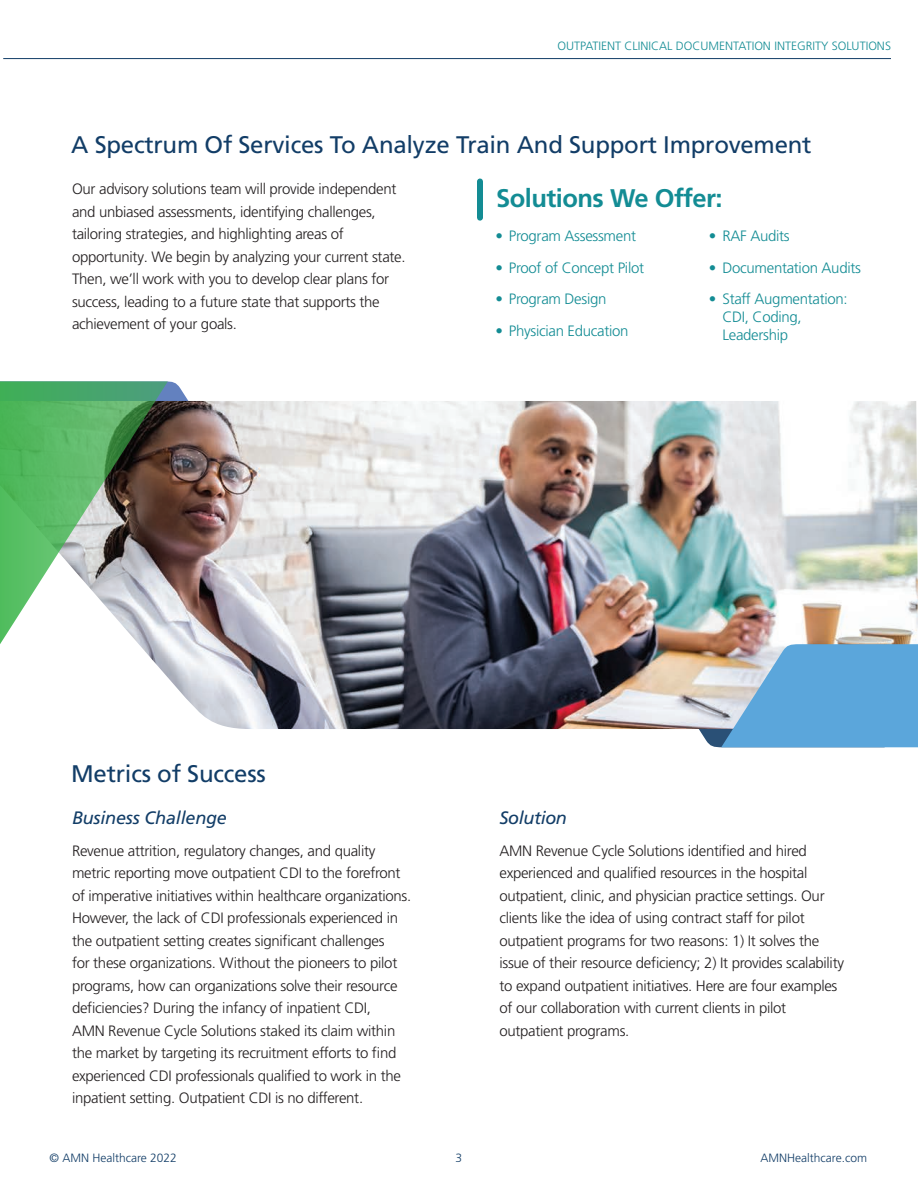
<style>
.page{position:relative;width:918px;height:1188px;background:#fff}
.page>*{position:absolute;margin:0;border:0;box-sizing:border-box;transform-origin:0 0}
.t1{font:700 25.5px "Frutiger LT Pro";letter-spacing:-.02em;color:#138c94}
.t2{font:24px "Frutiger LT Pro";letter-spacing:-.01em;color:#123d67}
.t3{font:italic 18px "Frutiger LT Pro";letter-spacing:-.01em;color:#123d67}
.t4{font:300 15px/22.5px "Frutiger LT Pro";letter-spacing:-.02em;color:#231f20}
.t5{font:300 15px/18px "Frutiger LT Pro";letter-spacing:-.02em;color:#138c94}
.t6{font:300 12px "Frutiger LT Pro";color:#138c94}
.t7{font:300 12px "Frutiger LT Pro";color:#123d67}
</style>
<div class="page">
<hr style="left:3px;top:58px;width:888px;height:1px;background:#123d67">
<div style="left:477px;top:181px;width:6px;height:37px;background:#138c94"></div>
<svg style="left:168px;top:381px;width:21px;height:20px"></svg>
<img style="left:140px;top:401px;width:778px;height:328px">
<svg style="left:0;top:381px;width:168px;height:265px"></svg>
<svg style="left:644px;top:644px;width:274px;height:103px;background:#89b2ce"></svg>
<p class="t6" style="left:558px;top:38px;width:335px">OUTPATIENT CLINICAL DOCUMENTATION INTEGRITY SOLUTIONS</p>
<h2 class="t2" style="left:71px;top:130px;width:742px">A Spectrum Of Services To Analyze Train And Support Improvement</h2>
<p class="t4" style="left:72px;top:178px;width:335px">Our advisory solutions team will provide independent and unbiased assessments, identifying challenges, tailoring strategies, and highlighting areas of opportunity. We begin by analyzing your current state.<br>Then, we’ll work with you to develop clear plans for success, leading to a future state that supports the achievement of your goals.</p>
<h1 class="t1" style="left:496px;top:183px;width:228px">Solutions We Offer:</h1>
<p class="t5" style="left:495px;top:227px;width:142px">• Program Assessment</p>
<p class="t5" style="left:495px;top:259px;width:150px">• Proof of Concept Pilot</p>
<p class="t5" style="left:495px;top:290px;width:113px">• Program Design</p>
<p class="t5" style="left:495px;top:322px;width:135px">• Physician Education</p>
<p class="t5" style="left:709px;top:227px;width:82px">• RAF Audits</p>
<p class="t5" style="left:709px;top:259px;width:153px">• Documentation Audits</p>
<p class="t5" style="left:722px;top:290px;width:127px;text-indent:-14px">• Staff Augmentation:<br>CDI, Coding,<br>Leadership</p>
<h2 class="t2" style="left:71px;top:760px;width:196px">Metrics of Success</h2>
<p class="t3" style="left:72px;top:807px;width:156px">Business Challenge</p>
<p class="t4" style="left:72px;top:839px;width:341px">Revenue attrition, regulatory changes, and quality metric reporting move outpatient CDI to the forefront of imperative initiatives within healthcare organizations.<br>However, the lack of CDI professionals experienced in the outpatient setting creates significant challenges<br>for these organizations. Without the pioneers to pilot programs, how can organizations solve their resource deficiencies? During the infancy of inpatient CDI,<br>AMN Revenue Cycle Solutions staked its claim within the market by targeting its recruitment efforts to find experienced CDI professionals qualified to work in the inpatient setting. Outpatient CDI is no different.</p>
<p class="t3" style="left:500px;top:807px;width:69px">Solution</p>
<p class="t4" style="left:500px;top:839px;width:346px">AMN Revenue Cycle Solutions identified and hired experienced and qualified resources in the hospital outpatient, clinic, and physician practice settings. Our clients like the idea of using contract staff for pilot outpatient programs for two reasons: 1) It solves the issue of their resource deficiency; 2) It provides scalability to expand outpatient initiatives. Here are four examples of our collaboration with current clients in pilot outpatient programs.</p>
<p class="t7" style="left:50px;top:1151px;width:129px">© AMN Healthcare 2022</p>
<p class="t7" style="left:456px;top:1151px;width:8px">3</p>
<p class="t7" style="left:761px;top:1151px;width:108px">AMNHealthcare.com</p>
</div>
